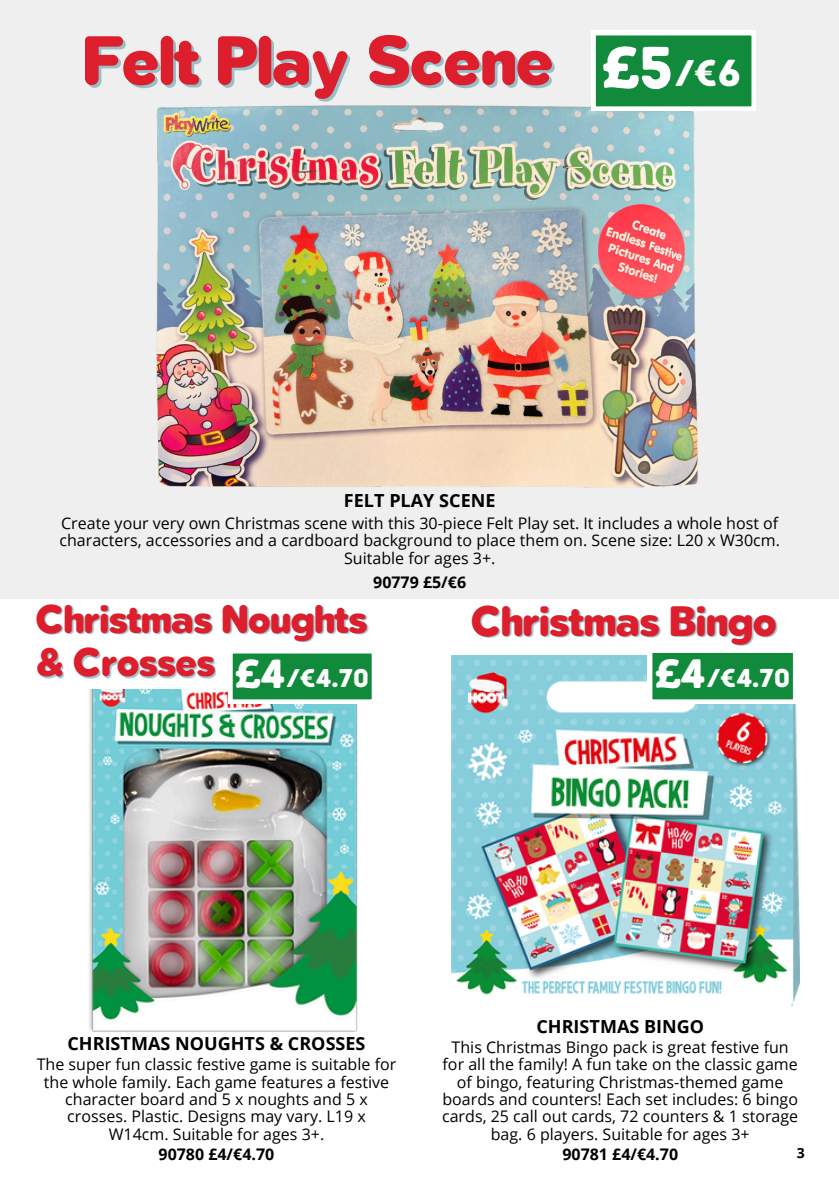
<style>
.page{position:relative;width:839px;height:1191px;background:#fff}
.page>*{position:absolute;margin:0;border:0;box-sizing:border-box;transform-origin:0 0}
.t1{font:900 62.6px "Tabarra Pro Round";letter-spacing:-.015em;color:#dd1e2c}
.t2{font:59.2px "Intro Rust Base";color:#fff}
.t3{font:40.6px "Intro Rust Base";color:#fff}
.t4{font:900 38.4px "Tabarra Pro Round";letter-spacing:-.015em;color:#dd1e2c}
.t5{font:37.2px "Intro Rust Base";color:#fff}
.t6{font:900 36px "Tabarra Pro Round";letter-spacing:-.015em;color:#dd1e2c}
.t7{font:25.8px "Intro Rust Base";color:#fff}
.t8{font:25.6px "Intro Rust Base";color:#fff}
.t9{font:700 18px "Open Sans";color:#000}
.t10{font:16px/17.4px "Open Sans";color:#000;text-align:center}
.t11{font:700 16px "Open Sans";color:#000}
.t12{font:700 14px "Open Sans";color:#000}
.s1{font-size:41px}
</style>
<div class="page">
<div style="left:0;top:0;width:838px;height:599px;background:#efefef"></div>
<img style="left:451px;top:656px;width:348px;height:351px">
<img style="left:89px;top:689px;width:269px;height:343px">
<img style="left:156px;top:105px;width:542px;height:383px">
<svg style="left:591px;top:31px;width:165px;height:79px;background:#359b58"></svg>
<svg style="left:228px;top:653px;width:144px;height:51px;background:#309954"></svg>
<svg style="left:648px;top:652px;width:149px;height:52px;background:#369c59"></svg>
<p class="t1" style="left:83px;top:36px;width:472px">Felt Play Scene</p>
<p class="t2" style="left:601px;top:32px;width:74px">£5</p>
<p class="t5" style="left:675px;top:51px;width:67px">/€6</p>
<p class="t9" style="left:344px;top:488px;width:153px">FELT PLAY SCENE</p>
<p class="t10" style="left:59px;top:514px;width:722px">Create your very own Christmas scene with this 30-piece Felt Play set. It includes a whole host of characters, accessories and a cardboard background to place them on. Scene size: L20 x W30cm.<br>Suitable for ages 3+.</p>
<p class="t11" style="left:373px;top:571px;width:94px">90779 £5/€6</p>
<p class="t6" style="left:36px;top:605px;width:333px">Christmas Noughts</p>
<h3 class="t6" style="left:36px;top:648px;width:181px">&amp; Crosses</h3>
<p class="t4" style="left:471px;top:606px;width:307px">Christmas Bingo</p>
<p class="t7" style="left:654px;top:662px;width:137px"><span class="s1">£4</span>/€4.70</p>
<h6 class="t3" style="left:234px;top:650px;width:52px">£4</h6>
<h4 class="t8" style="left:287px;top:663px;width:84px">/€4.70</h4>
<p class="t9" style="left:536px;top:1013px;width:169px">CHRISTMAS BINGO</p>
<p class="t10" style="left:442px;top:1038px;width:357px">This Christmas Bingo pack is great festive fun for all the family! A fun take on the classic game of bingo, featuring Christmas-themed game boards and counters! Each set includes: 6 bingo cards, 25 call out cards, 72 counters &amp; 1 storage bag. 6 players. Suitable for ages 3+</p>
<p class="t11" style="left:562px;top:1143px;width:117px">90781 £4/€4.70</p>
<p class="t9" style="left:67px;top:1031px;width:299px">CHRISTMAS NOUGHTS &amp; CROSSES</p>
<h5 class="t10" style="left:37px;top:1055px;width:361px">The super fun classic festive game is suitable for the whole family. Each game features a festive character board and 5 x noughts and 5 x crosses. Plastic. Designs may vary. L19 x W14cm. Suitable for ages 3+.</h5>
<h4 class="t11" style="left:159px;top:1143px;width:117px">90780 £4/€4.70</h4>
<h6 class="t12" style="left:796px;top:1143px;width:9px">3</h6>
</div>
